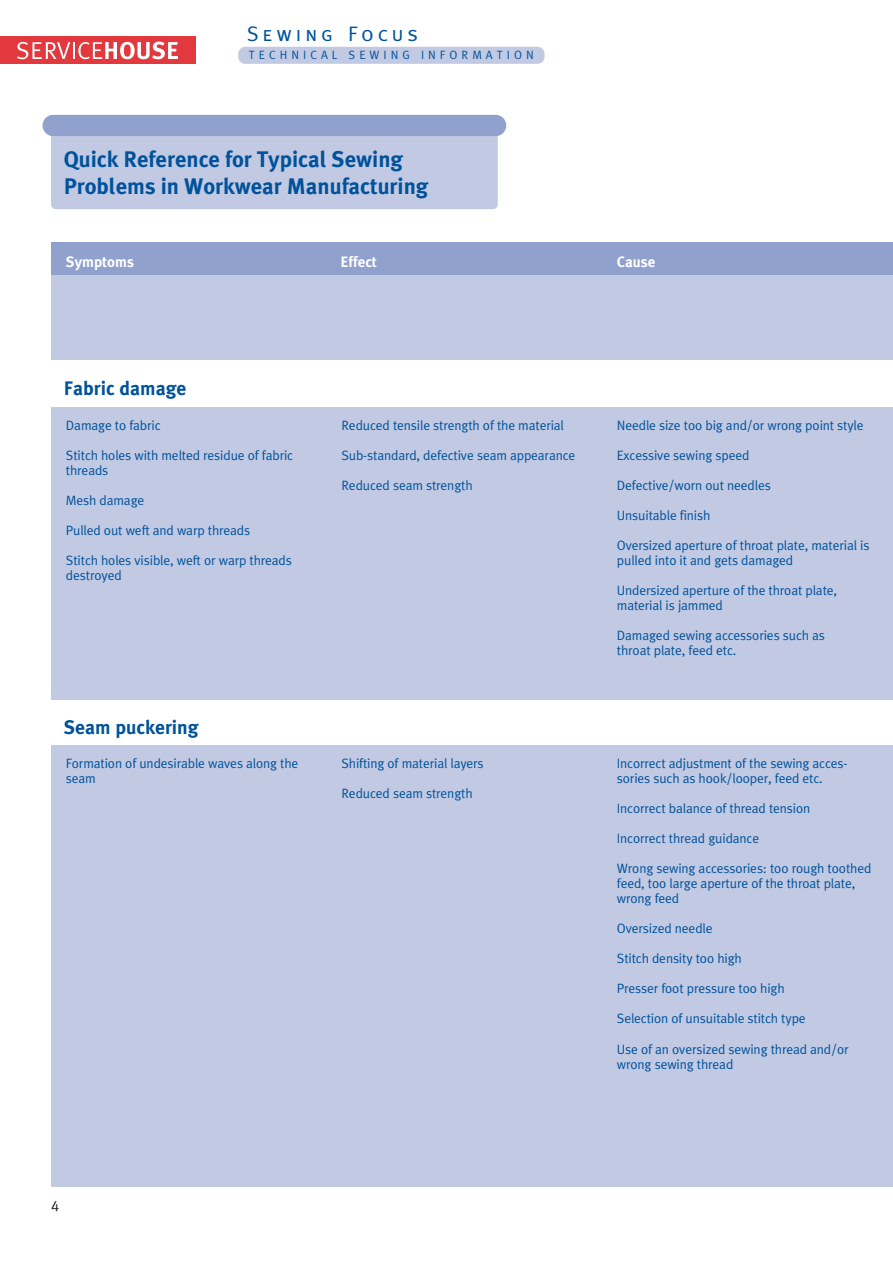
<style>
.page{position:relative;width:893px;height:1262px;background:#fff}
.page>*{position:absolute;margin:0;border:0;box-sizing:border-box;transform-origin:0 0}
.t1{font:700 22.5px/27px "Schmetz";color:#00529b}
.t2{font:21px "Meta Caps";letter-spacing:.185em;color:#00529b}
.t3{font:700 19.5px "Schmetz";color:#00529b}
.t4{font:700 15px "Schmetz";color:#fff}
.t5{font:15px "Schmetz Normal";color:#231f20}
.t6{font:13.5px/15px "Schmetz Normal";letter-spacing:-.01em;color:#00529b}
.t7{font:12px "Schmetz Normal";letter-spacing:.335em;color:#00529b}
</style>
<div class="page">
<div style="left:0;top:36px;width:196px;height:28px;background:#e1393e"></div>
<svg style="left:17px;top:42px;width:161px;height:17px"></svg>
<div style="left:238px;top:47px;width:306px;height:17px;background:#c1c9e3;border-radius:7px"></div>
<div style="left:51px;top:125px;width:446px;height:84px;background:#c1c9e3;border-radius:5px"></div>
<div style="left:43px;top:115px;width:463px;height:21px;background:#90a1cd;border-radius:11px"></div>
<div style="left:51px;top:242px;width:841px;height:24px;background:#90a1cd"></div>
<div style="left:51px;top:274px;width:841px;height:86px;background:#c1c9e3"></div>
<div style="left:51px;top:251px;width:841px;height:23px;background:#90a1cd"></div>
<div style="left:51px;top:407px;width:841px;height:293px;background:#c1c9e3"></div>
<div style="left:51px;top:745px;width:841px;height:441px;background:#c1c9e3"></div>
<h2 class="t2" style="left:247px;top:22px;width:172px">Sewing Focus</h2>
<p class="t7" style="left:249px;top:50px;width:286px">TECHNICAL SEWING INFORMATION</p>
<h1 class="t1" style="left:64px;top:147px;width:366px">Quick Reference for Typical Sewing<br>Problems in Workwear Manufacturing</h1>
<p class="t4" style="left:66px;top:256px;width:70px">Symptoms</p>
<p class="t4" style="left:340px;top:256px;width:38px">Effect</p>
<p class="t4" style="left:617px;top:256px;width:40px">Cause</p>
<h3 class="t3" style="left:64px;top:381px;width:124px">Fabric damage</h3>
<p class="t6" style="left:66px;top:419px;width:96px">Damage to fabric</p>
<p class="t6" style="left:66px;top:449px;width:229px">Stitch holes with melted residue of fabric threads</p>
<p class="t6" style="left:66px;top:494px;width:80px">Mesh damage</p>
<p class="t6" style="left:66px;top:524px;width:186px">Pulled out weft and warp threads</p>
<p class="t6" style="left:66px;top:554px;width:227px">Stitch holes visible, weft or warp threads destroyed</p>
<p class="t6" style="left:341px;top:419px;width:224px">Reduced tensile strength of the material</p>
<p class="t6" style="left:341px;top:449px;width:235px">Sub-standard, defective seam appearance</p>
<p class="t6" style="left:341px;top:479px;width:133px">Reduced seam strength</p>
<h3 class="t3" style="left:64px;top:719px;width:136px">Seam puckering</h3>
<p class="t6" style="left:66px;top:757px;width:234px">Formation of undesirable waves along the seam</p>
<p class="t6" style="left:341px;top:757px;width:144px">Shifting of material layers</p>
<p class="t6" style="left:341px;top:787px;width:133px">Reduced seam strength</p>
<p class="t6" style="left:617px;top:419px;width:248px">Needle size too big and/or wrong point style</p>
<p class="t6" style="left:617px;top:449px;width:134px">Excessive sewing speed</p>
<p class="t6" style="left:617px;top:479px;width:155px">Defective/worn out needles</p>
<p class="t6" style="left:617px;top:509px;width:95px">Unsuitable finish</p>
<p class="t6" style="left:617px;top:539px;width:254px">Oversized aperture of throat plate, material is pulled into it and gets damaged</p>
<p class="t6" style="left:617px;top:584px;width:222px">Undersized aperture of the throat plate, material is jammed</p>
<p class="t6" style="left:617px;top:629px;width:210px">Damaged sewing accessories such as throat plate, feed etc.</p>
<p class="t6" style="left:617px;top:757px;width:232px">Incorrect adjustment of the sewing acces&shy;sories such as hook/looper, feed etc.</p>
<p class="t6" style="left:617px;top:802px;width:195px">Incorrect balance of thread tension</p>
<p class="t6" style="left:617px;top:832px;width:144px">Incorrect thread guidance</p>
<p class="t6" style="left:617px;top:862px;width:256px">Wrong sewing accessories: too rough toothed feed, too large aperture of the throat plate, wrong feed</p>
<p class="t6" style="left:617px;top:922px;width:97px">Oversized needle</p>
<p class="t6" style="left:617px;top:952px;width:126px">Stitch density too high</p>
<p class="t6" style="left:617px;top:982px;width:169px">Presser foot pressure too high</p>
<p class="t6" style="left:617px;top:1012px;width:190px">Selection of unsuitable stitch type</p>
<p class="t6" style="left:617px;top:1042px;width:233px">Use of an oversized sewing thread and/or wrong sewing thread</p>
<p class="t5" style="left:51px;top:1200px;width:10px">4</p>
</div>
